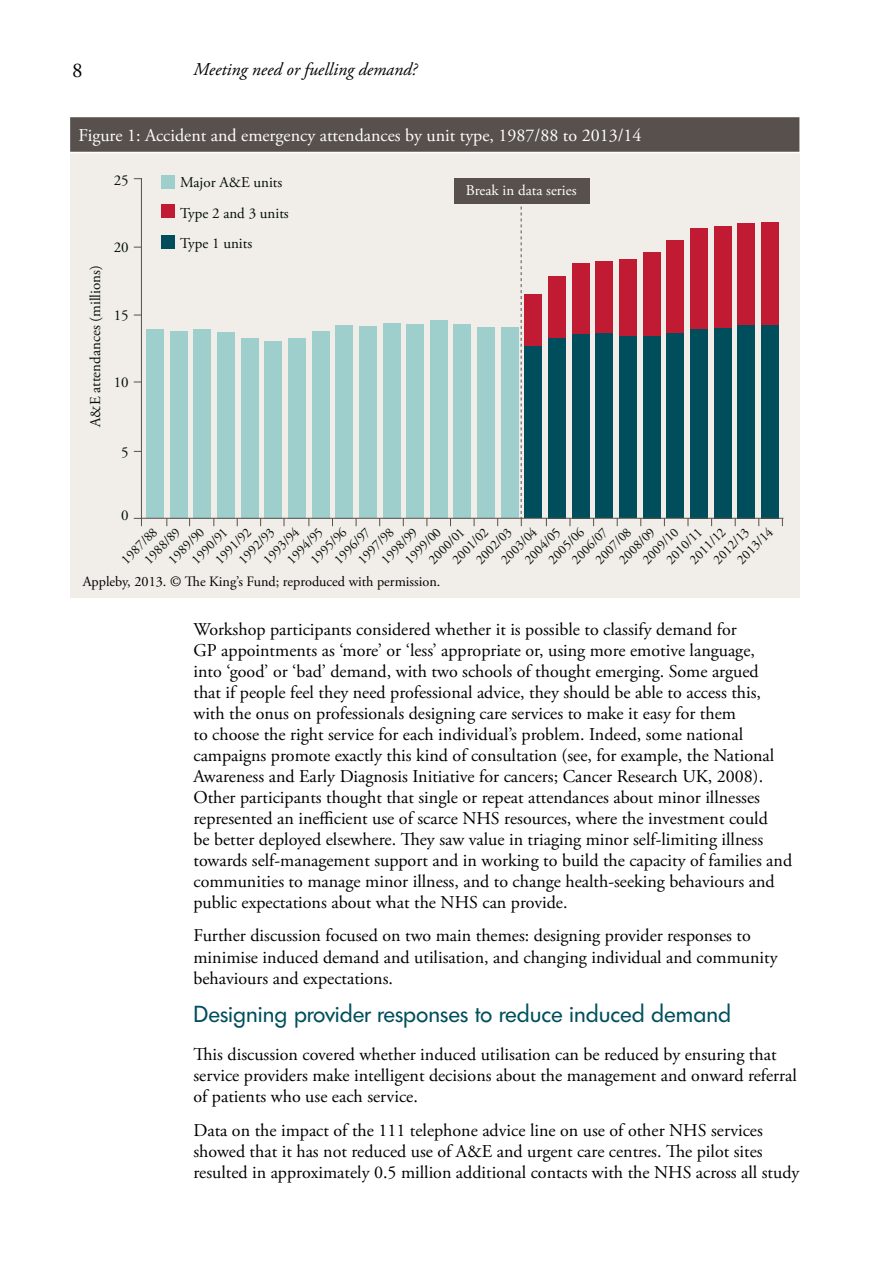
<style>
.page{position:relative;width:893px;height:1263px;background:#fff}
.page>*{position:absolute;margin:0;border:0;box-sizing:border-box;transform-origin:0 0}
.t1{font:22.5px "Futura TS";color:#004e5c}
.t2{font:21px "Adobe Garamond Pro";color:#000}
.t3{font:18px/21px "Adobe Garamond Pro";color:#000}
.t4{font:18px "Adobe Garamond Pro";color:#fff}
.t5{font:italic 18px "Adobe Garamond Pro";color:#000}
.t6{font:15px/30.6px "Adobe Garamond Pro";color:#030e05}
.t7{font:15px "Adobe Garamond Pro";color:#fff}
.t8{font:14.25px "Adobe Garamond Pro";color:#000}
.t9{font:13.5px "Adobe Garamond Pro";color:#030e05}
</style>
<div class="page">
<div style="left:70px;top:153px;width:729px;height:444px;background:#f1ede9"></div>
<svg style="left:133px;top:177px;width:651px;height:342px"></svg>
<svg style="left:134px;top:518px;width:8px;height:8px"></svg>
<div style="left:162px;top:205px;width:13px;height:13px;background:#c11a33"></div>
<div style="left:162px;top:175px;width:13px;height:13px;background:#9fcfcd"></div>
<div style="left:162px;top:236px;width:13px;height:13px;background:#004e5c"></div>
<svg style="left:521px;top:178px;width:1px;height:348px"></svg>
<div style="left:70px;top:117px;width:729px;height:35px;background:#58504d"></div>
<p class="t2" style="left:72px;top:58px;width:12px">8</p>
<p class="t5" style="left:193px;top:59px;width:225px">Meeting need or fuelling demand?</p>
<p class="t4" style="left:79px;top:124px;width:564px">Figure 1: Accident and emergency attendances by unit type, 1987/88 to 2013/14</p>
<p class="t6" style="left:114px;top:165px;width:16px">25</p>
<p class="t6" style="left:81px;top:427px;width:163px;rotate:-90deg">A&amp;E attendances (millions)</p>
<p class="t6" style="left:114px;top:232px;width:16px">20</p>
<p class="t6" style="left:114px;top:301px;width:16px">15</p>
<p class="t6" style="left:114px;top:368px;width:16px">10</p>
<p class="t6" style="left:121px;top:438px;width:9px">5</p>
<p class="t6" style="left:180px;top:168px;width:110px">Major A&amp;E units<br>Type 2 and 3 units<br>Type 1 units</p>
<p class="t7" style="left:466px;top:181px;width:112px">Break in data series</p>
<p class="t6" style="left:121px;top:500px;width:9px">0</p>
<p class="t9" style="left:260px;top:556px;width:46px;rotate:-45deg">1993/94</p>
<p class="t9" style="left:497px;top:556px;width:46px;rotate:-45deg">2003/04</p>
<p class="t9" style="left:733px;top:556px;width:46px;rotate:-45deg">2013/14</p>
<p class="t9" style="left:307px;top:556px;width:46px;rotate:-45deg">1995/96</p>
<p class="t9" style="left:545px;top:556px;width:46px;rotate:-45deg">2005/06</p>
<p class="t9" style="left:331px;top:556px;width:46px;rotate:-45deg">1996/97</p>
<p class="t9" style="left:568px;top:556px;width:46px;rotate:-45deg">2006/07</p>
<p class="t9" style="left:212px;top:556px;width:46px;rotate:-45deg">1991/92</p>
<p class="t9" style="left:449px;top:556px;width:46px;rotate:-45deg">2001/02</p>
<p class="t9" style="left:686px;top:556px;width:46px;rotate:-45deg">2011/12</p>
<p class="t9" style="left:165px;top:556px;width:46px;rotate:-45deg">1989/90</p>
<p class="t9" style="left:401px;top:556px;width:46px;rotate:-45deg">1999/00</p>
<p class="t9" style="left:639px;top:556px;width:46px;rotate:-45deg">2009/10</p>
<p class="t9" style="left:141px;top:556px;width:46px;rotate:-45deg">1988/89</p>
<p class="t9" style="left:378px;top:556px;width:46px;rotate:-45deg">1998/99</p>
<p class="t9" style="left:615px;top:556px;width:46px;rotate:-45deg">2008/09</p>
<p class="t9" style="left:235px;top:556px;width:46px;rotate:-45deg">1992/93</p>
<p class="t9" style="left:472px;top:556px;width:46px;rotate:-45deg">2002/03</p>
<p class="t9" style="left:710px;top:556px;width:46px;rotate:-45deg">2012/13</p>
<p class="t9" style="left:283px;top:556px;width:46px;rotate:-45deg">1994/95</p>
<p class="t9" style="left:521px;top:556px;width:46px;rotate:-45deg">2004/05</p>
<p class="t9" style="left:118px;top:556px;width:46px;rotate:-45deg">1987/88</p>
<p class="t9" style="left:354px;top:556px;width:46px;rotate:-45deg">1997/98</p>
<p class="t9" style="left:592px;top:556px;width:46px;rotate:-45deg">2007/08</p>
<p class="t9" style="left:188px;top:556px;width:46px;rotate:-45deg">1990/91</p>
<p class="t9" style="left:425px;top:556px;width:46px;rotate:-45deg">2000/01</p>
<p class="t9" style="left:663px;top:556px;width:46px;rotate:-45deg">2010/11</p>
<p class="t8" style="left:83px;top:573px;width:359px">Appleby, 2013. © The King’s Fund; reproduced with permission.</p>
<p class="t3" style="left:193px;top:619px;width:600px">Workshop participants considered whether it is possible to classify demand for<br>GP appointments as ‘more’ or ‘less’ appropriate or, using more emotive language,<br>into ‘good’ or ‘bad’ demand, with two schools of thought emerging. Some argued<br>that if people feel they need professional advice, they should be able to access this, with the onus on professionals designing care services to make it easy for them<br>to choose the right service for each individual’s problem. Indeed, some national campaigns promote exactly this kind of consultation (see, for example, the National Awareness and Early Diagnosis Initiative for cancers; Cancer Research UK, 2008).<br>Other participants thought that single or repeat attendances about minor illnesses represented an inefficient use of scarce NHS resources, where the investment could<br>be better deployed elsewhere. They saw value in triaging minor self-limiting illness towards self-management support and in working to build the capacity of families and communities to manage minor illness, and to change health-seeking behaviours and public expectations about what the NHS can provide.</p>
<p class="t3" style="left:193px;top:926px;width:586px">Further discussion focused on two main themes: designing provider responses to minimise induced demand and utilisation, and changing individual and community behaviours and expectations.</p>
<p class="t1" style="left:193px;top:1000px;width:539px">Designing provider responses to reduce induced demand</p>
<p class="t3" style="left:193px;top:1045px;width:605px">This discussion covered whether induced utilisation can be reduced by ensuring that service providers make intelligent decisions about the management and onward referral of patients who use each service.</p>
<p class="t3" style="left:193px;top:1121px;width:607px">Data on the impact of the 111 telephone advice line on use of other NHS services showed that it has not reduced use of A&amp;E and urgent care centres. The pilot sites resulted in approximately 0.5 million additional contacts with the NHS across all study</p>
</div>
